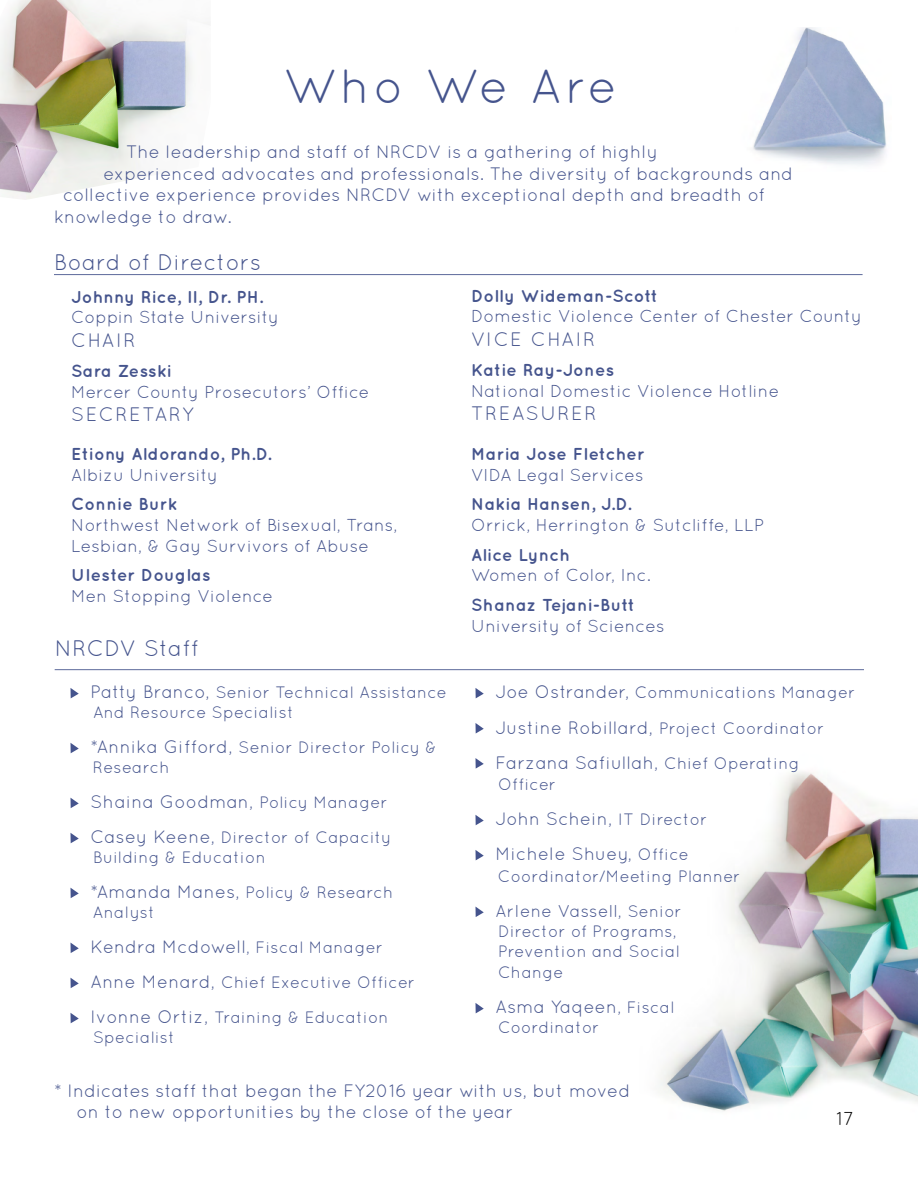
<style>
.page{position:relative;width:918px;height:1188px;background:#fff}
.page>*{position:absolute;margin:0;border:0;box-sizing:border-box;transform-origin:0 0}
.t1{font:48px "Quicksand";letter-spacing:.08em;color:#45548d}
.t2{font:22.5px "Quicksand";letter-spacing:.02em;color:#45548d}
.t3{font:19.5px "Quicksand";letter-spacing:.08em;color:#45548d}
.t4{font:18.75px "Quicksand";color:#000}
.t5{font:18px/35.1px "Quicksand";letter-spacing:.01em;color:#45548d}
.t6{font:17.25px/20.7px "Quicksand";letter-spacing:.01em;color:#45548d}
.t7{font:700 17.25px "Quicksand";letter-spacing:.02em;color:#45548d}
.t8{font:16.5px/19.8px "Quicksand";letter-spacing:.02em;color:#45548d}
.s1{font-size:18px}
.s2{font-size:16.5px}
</style>
<div class="page">
<img style="left:753px;top:28px;width:134px;height:137px">
<img style="left:0;top:0;width:210px;height:200px">
<img style="left:660px;top:772px;width:258px;height:339px">
<svg style="left:70px;top:688px;width:9px;height:10px"></svg>
<svg style="left:70px;top:743px;width:9px;height:10px"></svg>
<svg style="left:70px;top:798px;width:9px;height:10px"></svg>
<svg style="left:70px;top:833px;width:9px;height:10px"></svg>
<svg style="left:70px;top:888px;width:9px;height:10px"></svg>
<svg style="left:70px;top:943px;width:9px;height:10px"></svg>
<svg style="left:70px;top:978px;width:9px;height:10px"></svg>
<svg style="left:70px;top:1013px;width:9px;height:10px"></svg>
<svg style="left:476px;top:688px;width:8px;height:10px"></svg>
<svg style="left:476px;top:723px;width:8px;height:10px"></svg>
<svg style="left:475px;top:758px;width:9px;height:11px"></svg>
<svg style="left:475px;top:815px;width:9px;height:10px"></svg>
<svg style="left:475px;top:850px;width:9px;height:10px"></svg>
<svg style="left:476px;top:907px;width:8px;height:10px"></svg>
<svg style="left:476px;top:1003px;width:8px;height:10px"></svg>
<hr style="left:54px;top:274px;width:809px;height:1px;background:#45548d">
<hr style="left:55px;top:669px;width:809px;height:1px;background:#45548d">
<h1 class="t1" style="left:284px;top:58px;width:335px">Who We Are</h1>
<p class="t5" style="left:126px;top:134px;width:533px">The leadership and staff of NRCDV is a gathering of highly</p>
<p class="t5" style="left:104px;top:156px;width:691px">experienced advocates and professionals. The diversity of backgrounds and</p>
<p class="t5" style="left:63px;top:177px;width:704px">collective experience provides NRCDV with exceptional depth and breadth of</p>
<p class="t5" style="left:54px;top:199px;width:179px">knowledge to draw.</p>
<p class="t2" style="left:54px;top:249px;width:209px">Board of Directors</p>
<p class="t7" style="left:71px;top:286px;width:193px">Johnny Rice, II, Dr. PH.</p>
<p class="t6" style="left:71px;top:307px;width:209px">Coppin State University</p>
<p class="t3" style="left:71px;top:329px;width:66px">CHAIR</p>
<p class="t7" style="left:71px;top:361px;width:102px">Sara Zesski</p>
<p class="t6" style="left:71px;top:381px;width:300px">Mercer County Prosecutors’ Office</p>
<p class="t3" style="left:71px;top:403px;width:124px">SECRETARY</p>
<p class="t7" style="left:71px;top:444px;width:202px">Etiony Aldorando, Ph.D.</p>
<p class="t6" style="left:71px;top:464px;width:148px">Albizu University</p>
<p class="t7" style="left:71px;top:494px;width:108px">Connie Burk</p>
<p class="t6" style="left:71px;top:514px;width:328px">Northwest Network of Bisexual, Trans,<br>Lesbian, &amp; Gay Survivors of Abuse</p>
<p class="t7" style="left:71px;top:565px;width:141px">Ulester Douglas</p>
<p class="t6" style="left:71px;top:586px;width:203px">Men Stopping Violence</p>
<p class="t2" style="left:55px;top:635px;width:146px">NRCDV Staff</p>
<p class="t8" style="left:91px;top:683px;width:358px"><span class="s1">Patty Branco,</span> Senior Technical Assistance<br>And Resource Specialist</p>
<p class="t8" style="left:91px;top:737px;width:348px"><span class="s1">*Annika Gifford,</span> Senior Director Policy &amp;<br>Research</p>
<p class="t5" style="left:91px;top:784px;width:299px">Shaina Goodman, <span class="s2">Policy Manager</span></p>
<p class="t8" style="left:91px;top:827px;width:302px"><span class="s1">Casey Keene,</span> Director of Capacity<br>Building &amp; Education</p>
<p class="t8" style="left:91px;top:882px;width:304px"><span class="s1">*Amanda Manes,</span> Policy &amp; Research<br>Analyst</p>
<p class="t5" style="left:91px;top:929px;width:294px">Kendra Mcdowell<span class="s2">, Fiscal Manager</span></p>
<p class="t8" style="left:91px;top:965px;width:326px;line-height:35.1px"><span class="s1">Anne Menard,</span> Chief Executive Officer<br><span class="s1">Ivonne Ortiz,</span> Training &amp; Education</p>
<p class="t8" style="left:93px;top:1027px;width:84px">Specialist</p>
<p class="t7" style="left:471px;top:285px;width:188px">Dolly Wideman-Scott</p>
<p class="t6" style="left:471px;top:306px;width:392px">Domestic Violence Center of Chester County</p>
<p class="t3" style="left:471px;top:328px;width:126px">VICE CHAIR</p>
<p class="t7" style="left:471px;top:360px;width:145px">Katie Ray-Jones</p>
<p class="t6" style="left:471px;top:380px;width:310px">National Domestic Violence Hotline</p>
<p class="t3" style="left:471px;top:402px;width:127px">TREASURER</p>
<p class="t7" style="left:471px;top:444px;width:175px">Maria Jose Fletcher</p>
<p class="t6" style="left:471px;top:464px;width:174px">VIDA Legal Services</p>
<p class="t7" style="left:471px;top:494px;width:162px">Nakia Hansen, J.D.</p>
<p class="t6" style="left:471px;top:514px;width:294px">Orrick, Herrington &amp; Sutcliffe, LLP</p>
<p class="t7" style="left:471px;top:544px;width:100px">Alice Lynch</p>
<p class="t6" style="left:471px;top:565px;width:181px">Women of Color, Inc.</p>
<p class="t7" style="left:471px;top:595px;width:165px">Shanaz Tejani-Butt</p>
<p class="t6" style="left:471px;top:615px;width:195px">University of Sciences</p>
<p class="t8" style="left:496px;top:675px;width:361px;line-height:35.1px"><span class="s1">Joe Ostrander,</span> Communications Manager<br><span class="s1">Justine Robillard,</span> Project Coordinator</p>
<p class="t5" style="left:495px;top:745px;width:306px">Farzana Safiullah, <span class="s2">Chief Operating</span></p>
<p class="t8" style="left:498px;top:774px;width:60px">Officer</p>
<p class="t5" style="left:496px;top:801px;width:213px">John Schein, <span class="s2">IT Director<br></span>Michele Shuey, <span class="s2">Office</span></p>
<p class="t8" style="left:498px;top:866px;width:244px">Coordinator/Meeting Planner</p>
<p class="t6" style="left:496px;top:901px;width:188px">Arlene Vassell, <span class="s2">Senior</span></p>
<p class="t8" style="left:498px;top:921px;width:183px">Director of Programs,<br>Prevention and Social</p>
<p class="t8" style="left:498px;top:962px;width:67px">Change</p>
<p class="t5" style="left:496px;top:989px;width:181px">Asma Yaqeen<span class="s2">, Fiscal</span></p>
<p class="t8" style="left:498px;top:1017px;width:103px">Coordinator</p>
<p class="t5" style="left:76px;top:1079px;width:555px;line-height:21.6px;text-indent:-22px">* Indicates staff that began the FY2016 year with us, but moved on to new opportunities by the close of the year</p>
<p class="t4" style="left:837px;top:1108px;width:19px">17</p>
</div>
